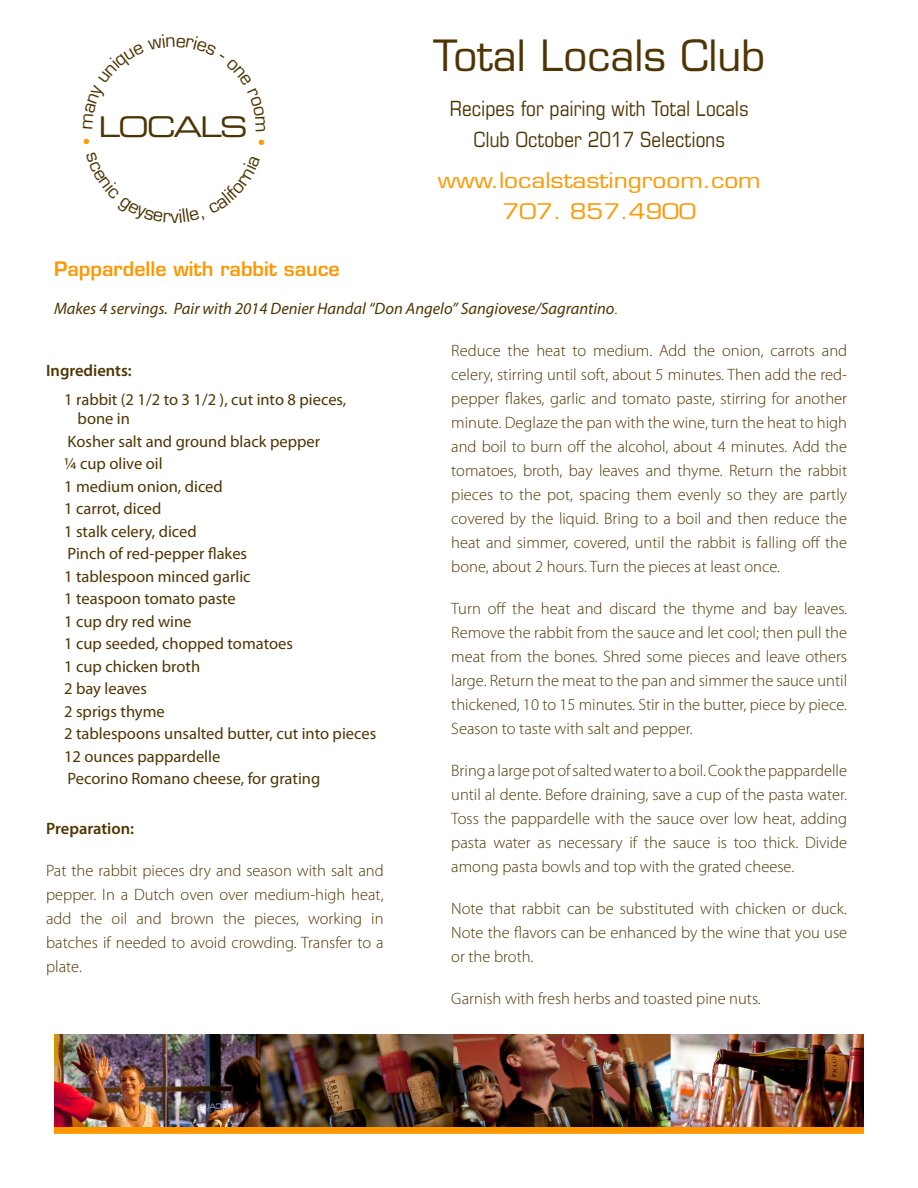
<style>
.page{position:relative;width:918px;height:1188px;background:#fff}
.page>*{position:absolute;margin:0;border:0;box-sizing:border-box;transform-origin:0 0}
.Top_Heading{font:42px "Eurostile";color:#4f3503}
.t1{font:28.5px "Eurostile Extended Two";letter-spacing:-.075em;color:#4c3503}
.Top_Sub-heading{font:condensed 21px/31.5px "Eurostile";color:#4f3503;text-align:center}
.Top_Contact{font:21px/31.5px "Eurostile";color:#ff9700;text-align:center;scale:1.16 1}
.Recipe_Heading{font:600 19.5px "Eurostile";color:#ff9700}
.Recipe_Paragraph{font:300 16.5px/24px "Myriad Pro";color:#4f3503;text-align:justify}
.Recipe_Ingredients{font:16.5px/19.5px "Myriad Pro";color:#4f3503}
.t2{font:italic 16.5px "Myriad Pro";color:#4f3503}
.Recipe_Paragraph-2{font:600 16.5px "Myriad Pro";color:#4f3503}
.s1{font-weight:300;font-style:normal}
</style>
<div class="page">
<div style="left:54px;top:1125px;width:810px;height:9px;background:#ff9700"></div>
<img style="left:54px;top:1035px;width:810px;height:92px">
<p class="t1" style="left:98px;top:107px;width:151px">LOCALS</p>
<p class="Recipe_Heading" style="left:54px;top:256px;width:287px">Pappardelle with rabbit sauce</p>
<p class="Top_Heading" style="left:433px;top:30px;width:334px">Total Locals Club</p>
<p class="Top_Sub-heading" style="left:450px;top:92px;width:301px">Recipes for pairing with Total Locals<br>Club October 2017 Selections</p>
<p class="Top_Contact" style="left:438px;top:164px;width:280px">www.localstastingroom.com<br>707. 857.4900</p>
<p class="t2" style="left:54px;top:298px;width:565px">Makes 4 servings. Pair with 2014 Denier Handal “Don Angelo” Sangiovese/Sagrantino<span class="s1">.</span></p>
<p class="Recipe_Paragraph" style="left:451px;top:338px;width:397px">Reduce the heat to medium. Add the onion, carrots and celery, stirring until soft, about 5 minutes. Then add the red&shy;pepper flakes, garlic and tomato paste, stirring for another minute. Deglaze the pan with the wine, turn the heat to high and boil to burn off the alcohol, about 4 minutes. Add the tomatoes, broth, bay leaves and thyme. Return the rabbit pieces to the pot, spacing them evenly so they are partly covered by the liquid. Bring to a boil and then reduce the heat and simmer, covered, until the rabbit is falling off the bone, about 2 hours. Turn the pieces at least once.</p>
<p class="Recipe_Paragraph" style="left:451px;top:596px;width:397px">Turn off the heat and discard the thyme and bay leaves.<br>Remove the rabbit from the sauce and let cool; then pull the meat from the bones. Shred some pieces and leave others large. Return the meat to the pan and simmer the sauce until thickened, 10 to 15 minutes. Stir in the butter, piece by piece.<br>Season to taste with salt and pepper.</p>
<p class="Recipe_Paragraph" style="left:451px;top:758px;width:397px">Bring a large pot of salted water to a boil. Cook the pappardelle until al dente. Before draining, save a cup of the pasta water.<br>Toss the pappardelle with the sauce over low heat, adding pasta water as necessary if the sauce is too thick. Divide among pasta bowls and top with the grated cheese.</p>
<p class="Recipe_Paragraph" style="left:451px;top:896px;width:397px">Note that rabbit can be substituted with chicken or duck.<br>Note the flavors can be enhanced by the wine that you use or the broth.</p>
<p class="Recipe_Paragraph" style="left:451px;top:986px;width:311px">Garnish with fresh herbs and toasted pine nuts.</p>
<p class="Recipe_Paragraph-2" style="left:46px;top:360px;width:87px">Ingredients:</p>
<p class="Recipe_Ingredients" style="left:78px;top:389px;width:270px;text-indent:-14px">1 rabbit (2 1/2 to 3 1/2 ), cut into 8 pieces, bone in</p>
<p class="Recipe_Ingredients" style="left:68px;top:431px;width:254px">Kosher salt and ground black pepper</p>
<p class="Recipe_Ingredients" style="left:64px;top:454px;width:100px">¼ cup olive oil</p>
<p class="Recipe_Ingredients" style="left:64px;top:476px;width:160px">1 medium onion, diced</p>
<p class="Recipe_Ingredients" style="left:64px;top:499px;width:99px">1 carrot, diced</p>
<p class="Recipe_Ingredients" style="left:64px;top:521px;width:134px">1 stalk celery, diced</p>
<p class="Recipe_Ingredients" style="left:68px;top:544px;width:181px">Pinch of red-pepper flakes</p>
<p class="Recipe_Ingredients" style="left:64px;top:566px;width:188px">1 tablespoon minced garlic</p>
<p class="Recipe_Ingredients" style="left:64px;top:589px;width:173px">1 teaspoon tomato paste</p>
<p class="Recipe_Ingredients" style="left:64px;top:611px;width:129px">1 cup dry red wine</p>
<p class="Recipe_Ingredients" style="left:64px;top:634px;width:230px">1 cup seeded, chopped tomatoes</p>
<p class="Recipe_Ingredients" style="left:64px;top:656px;width:138px">1 cup chicken broth</p>
<p class="Recipe_Ingredients" style="left:64px;top:679px;width:84px">2 bay leaves</p>
<p class="Recipe_Ingredients" style="left:64px;top:701px;width:102px">2 sprigs thyme</p>
<p class="Recipe_Ingredients" style="left:64px;top:724px;width:314px">2 tablespoons unsalted butter, cut into pieces</p>
<p class="Recipe_Ingredients" style="left:64px;top:746px;width:158px">12 ounces pappardelle</p>
<p class="Recipe_Ingredients" style="left:68px;top:769px;width:254px">Pecorino Romano cheese, for grating</p>
<p class="Recipe_Paragraph-2" style="left:46px;top:818px;width:89px">Preparation:</p>
<p class="Recipe_Paragraph" style="left:46px;top:859px;width:339px">Pat the rabbit pieces dry and season with salt and pepper. In a Dutch oven over medium-high heat, add the oil and brown the pieces, working in batches if needed to avoid crowding. Transfer to a plate.</p>
</div>
